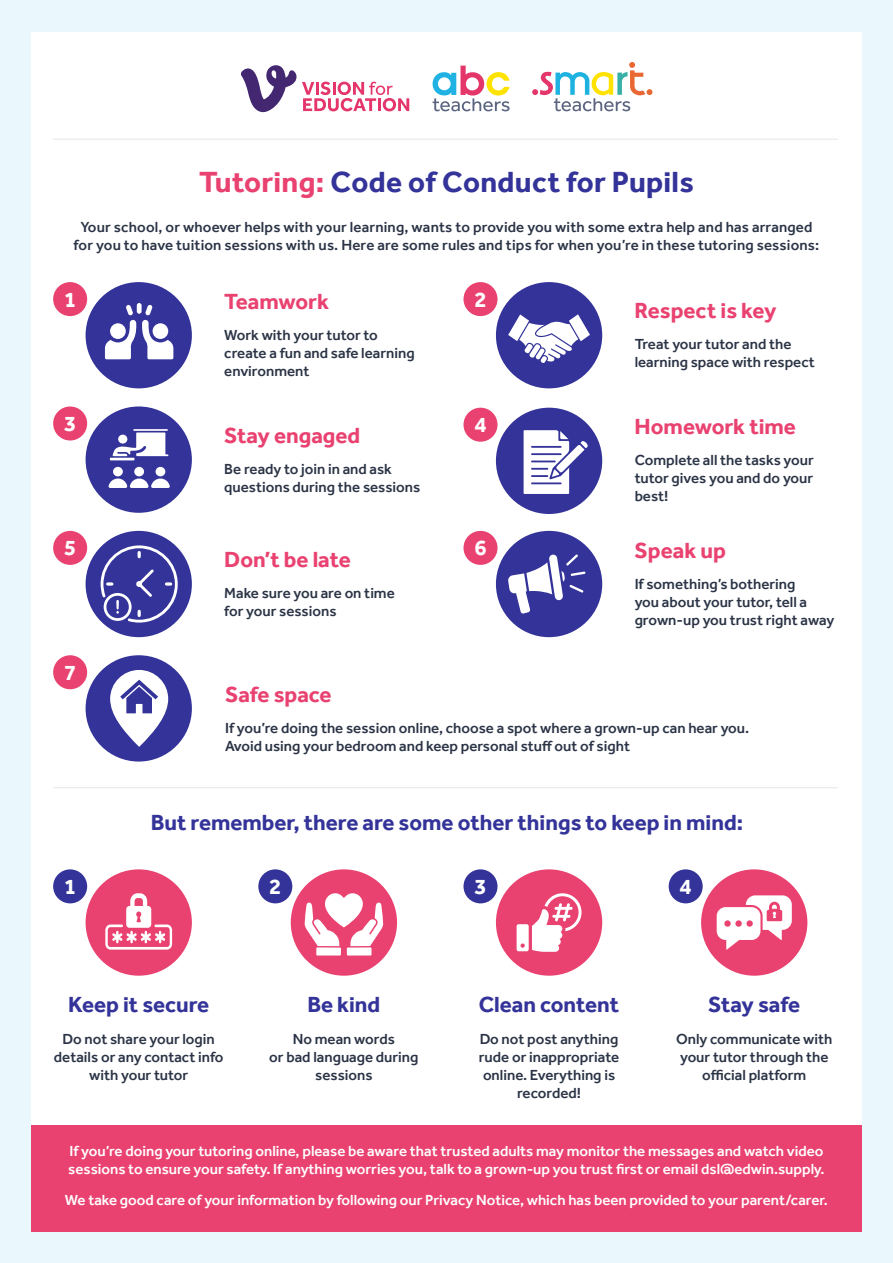
<style>
.page{position:relative;width:893px;height:1263px;background:#eaf7fc}
.page>*{position:absolute;margin:0;border:0;box-sizing:border-box;transform-origin:0 0}
.t1{font:700 30px "Effra";letter-spacing:.01em;color:#339}
.t2{font:700 22.5px "Effra";color:#339}
.t3{font:700 22.5px "Effra";color:#e94270}
.t4{font:700 22.5px "Effra";color:#fff}
.t5{font:500 15px/18px "Effra";color:#2b3446}
.t6{font:500 15px/18px "Effra";color:#fff}
.s1{color:#e94270}
</style>
<div class="page">
<div style="left:32px;top:32px;width:830px;height:1200px;background:#fff"></div>
<svg style="left:433px;top:66px;width:77px;height:45px"></svg>
<svg style="left:241px;top:65px;width:168px;height:47px"></svg>
<svg style="left:532px;top:62px;width:120px;height:49px"></svg>
<div style="left:86px;top:282px;width:106px;height:106px;background:#339;border-radius:50%"></div>
<div style="left:53px;top:282px;width:34px;height:34px;background:#e94270;border-radius:50%"></div>
<div style="left:496px;top:282px;width:106px;height:106px;background:#339;border-radius:50%"></div>
<div style="left:463px;top:282px;width:34px;height:34px;background:#e94270;border-radius:50%"></div>
<div style="left:86px;top:406px;width:106px;height:107px;background:#339;border-radius:50%"></div>
<div style="left:53px;top:406px;width:34px;height:34px;background:#e94270;border-radius:50%"></div>
<div style="left:86px;top:531px;width:106px;height:106px;background:#339;border-radius:50%"></div>
<div style="left:53px;top:531px;width:34px;height:34px;background:#e94270;border-radius:50%"></div>
<div style="left:496px;top:531px;width:106px;height:106px;background:#339;border-radius:50%"></div>
<div style="left:463px;top:531px;width:34px;height:34px;background:#e94270;border-radius:50%"></div>
<div style="left:86px;top:655px;width:106px;height:106px;background:#339;border-radius:50%"></div>
<div style="left:53px;top:655px;width:34px;height:34px;background:#e94270;border-radius:50%"></div>
<div style="left:496px;top:408px;width:106px;height:106px;background:#339;border-radius:50%"></div>
<div style="left:463px;top:408px;width:34px;height:34px;background:#e94270;border-radius:50%"></div>
<div style="left:86px;top:869px;width:106px;height:107px;background:#e94270;border-radius:50%"></div>
<div style="left:53px;top:869px;width:34px;height:34px;background:#339;border-radius:50%"></div>
<div style="left:291px;top:869px;width:106px;height:107px;background:#e94270;border-radius:50%"></div>
<div style="left:258px;top:869px;width:34px;height:34px;background:#339;border-radius:50%"></div>
<div style="left:496px;top:869px;width:106px;height:107px;background:#e94270;border-radius:50%"></div>
<div style="left:463px;top:869px;width:34px;height:34px;background:#339;border-radius:50%"></div>
<div style="left:701px;top:869px;width:106px;height:107px;background:#e94270;border-radius:50%"></div>
<div style="left:669px;top:869px;width:34px;height:34px;background:#339;border-radius:50%"></div>
<hr style="left:53px;top:139px;width:785px;height:1px;background:#eaeaef">
<hr style="left:53px;top:787px;width:785px;height:1px;background:#eaeaef">
<div style="left:137px;top:303px;width:5px;height:11px;background:#fff;border-radius:2px"></div>
<svg style="left:105px;top:305px;width:31px;height:54px"></svg>
<svg style="left:142px;top:305px;width:31px;height:54px"></svg>
<svg style="left:508px;top:314px;width:82px;height:49px"></svg>
<div style="left:113px;top:467px;width:10px;height:9px;background:#fff;border-radius:50%"></div>
<div style="left:134px;top:467px;width:10px;height:9px;background:#fff;border-radius:50%"></div>
<div style="left:156px;top:467px;width:9px;height:9px;background:#fff;border-radius:50%"></div>
<svg style="left:108px;top:478px;width:62px;height:10px"></svg>
<svg style="left:110px;top:429px;width:58px;height:31px"></svg>
<svg style="left:523px;top:430px;width:65px;height:64px"></svg>
<svg style="left:101px;top:545px;width:77px;height:78px"></svg>
<svg style="left:508px;top:554px;width:77px;height:60px"></svg>
<svg style="left:110px;top:670px;width:58px;height:77px;fill:#fff"></svg>
<svg style="left:120px;top:680px;width:38px;height:33px"></svg>
<svg style="left:304px;top:893px;width:80px;height:62px"></svg>
<svg style="left:517px;top:893px;width:65px;height:59px"></svg>
<svg style="left:105px;top:893px;width:67px;height:56px"></svg>
<svg style="left:717px;top:895px;width:75px;height:55px"></svg>
<div style="left:32px;top:1125px;width:830px;height:107px;background:#e94270"></div>
<h1 class="t1" style="left:199px;top:164px;width:496px"><span class="s1">Tutoring:</span> Code of Conduct for Pupils</h1>
<p class="t5" style="left:74px;top:218px;width:747px;text-align:center">Your school, or whoever helps with your learning, wants to provide you with some extra help and has arranged for you to have tuition sessions with us. Here are some rules and tips for when you’re in these tutoring sessions:</p>
<h2 class="t4" style="left:64px;top:286px;width:14px">1</h2>
<h2 class="t4" style="left:64px;top:410px;width:14px">3</h2>
<h2 class="t3" style="left:224px;top:288px;width:106px">Teamwork</h2>
<p class="t5" style="left:224px;top:326px;width:192px">Work with your tutor to create a fun and safe learning environment</p>
<h2 class="t3" style="left:224px;top:422px;width:138px">Stay engaged</h2>
<p class="t5" style="left:224px;top:460px;width:198px">Be ready to join in and ask questions during the sessions</p>
<h2 class="t4" style="left:474px;top:286px;width:14px">2</h2>
<h2 class="t4" style="left:474px;top:411px;width:14px">4</h2>
<h2 class="t3" style="left:635px;top:297px;width:143px">Respect is key</h2>
<p class="t5" style="left:635px;top:335px;width:182px">Treat your tutor and the learning space with respect</p>
<h2 class="t3" style="left:635px;top:413px;width:163px">Homework time</h2>
<p class="t5" style="left:635px;top:450px;width:181px;text-align:justify">Complete all the tasks your tutor gives you and do your best!</p>
<h2 class="t4" style="left:474px;top:534px;width:14px">6</h2>
<h2 class="t4" style="left:64px;top:534px;width:14px">5</h2>
<h2 class="t3" style="left:635px;top:537px;width:93px">Speak up</h2>
<p class="t5" style="left:635px;top:575px;width:201px">If something’s bothering<br>you about your tutor, tell a grown-up you trust right away</p>
<h2 class="t3" style="left:224px;top:546px;width:128px">Don’t be late</h2>
<p class="t5" style="left:224px;top:584px;width:172px">Make sure you are on time for your sessions</p>
<h2 class="t4" style="left:64px;top:659px;width:14px">7</h2>
<h2 class="t4" style="left:64px;top:873px;width:14px">1</h2>
<h2 class="t3" style="left:225px;top:681px;width:108px">Safe space</h2>
<p class="t5" style="left:225px;top:719px;width:526px">If you’re doing the session online, choose a spot where a grown-up can hear you.<br>Avoid using your bedroom and keep personal stuff out of sight</p>
<h2 class="t2" style="left:151px;top:809px;width:594px">But remember, there are some other things to keep in mind:</h2>
<h2 class="t4" style="left:269px;top:873px;width:14px">2</h2>
<h2 class="t4" style="left:474px;top:873px;width:14px">3</h2>
<h2 class="t4" style="left:679px;top:873px;width:14px">4</h2>
<h2 class="t2" style="left:68px;top:991px;width:143px">Keep it secure</h2>
<p class="t5" style="left:54px;top:1029px;width:171px;text-align:center">Do not share your login details or any contact info with your tutor</p>
<h2 class="t2" style="left:307px;top:991px;width:74px">Be kind</h2>
<p class="t5" style="left:269px;top:1029px;width:151px;text-align:center">No mean words<br>or bad language during sessions</p>
<h2 class="t2" style="left:479px;top:991px;width:142px">Clean content</h2>
<p class="t5" style="left:479px;top:1029px;width:142px;text-align:center">Do not post anything rude or inappropriate online. Everything is recorded!</p>
<h2 class="t2" style="left:708px;top:991px;width:93px">Stay safe</h2>
<p class="t5" style="left:676px;top:1029px;width:158px;text-align:center">Only communicate with your tutor through the official platform</p>
<p class="t6" style="left:68px;top:1142px;width:758px">If you’re doing your tutoring online, please be aware that trusted adults may monitor the messages and watch video sessions to ensure your safety. If anything worries you, talk to a grown-up you trust first or email dsl@edwin.supply.</p>
<p class="t6" style="left:65px;top:1190px;width:765px">We take good care of your information by following our Privacy Notice, which has been provided to your parent/carer.</p>
</div>
